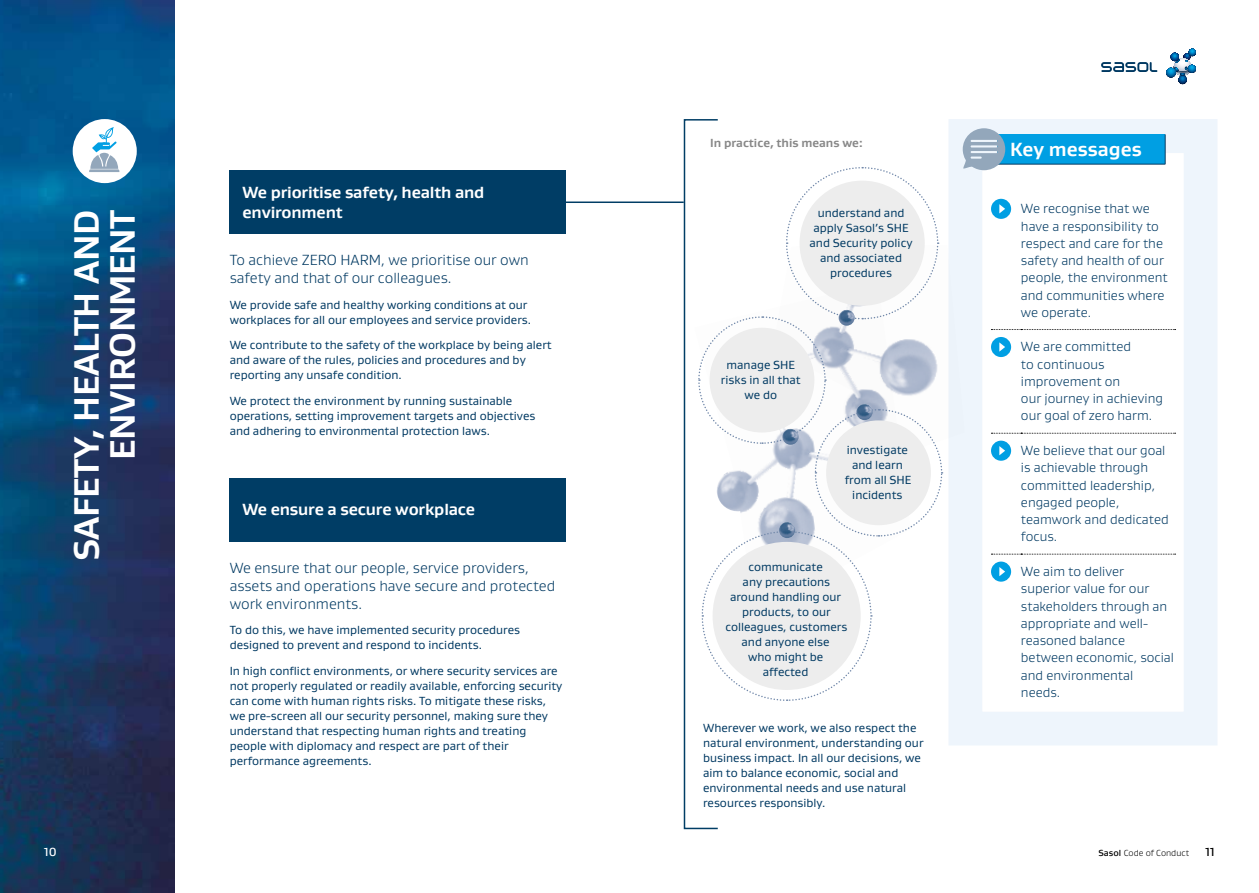
<style>
.page{position:relative;width:1259px;height:893px;background:#fff}
.page>*{position:absolute;margin:0;border:0;box-sizing:border-box;transform-origin:0 0}
.t1{font:700 36px/36px "Gustan";letter-spacing:-.01em;color:#fff;text-align:right}
.t2{font:700 19.5px "Gustan";color:#fff}
.t3{font:700 16.5px/19.5px "Gustan";letter-spacing:-.01em;color:#fff}
.t4{font:300 15px/18px "Gustan";color:#003962}
.t5{font:300 13.5px/17.2px "Gustan";color:#003962}
.t6{font:12px/15px "Gustan";color:#003962}
.t7{font:700 12px "Gustan";color:#878787}
.t8{font:500 12px "Gustan";color:#fff}
.t9{font:500 12px "Gustan";color:#000}
.t10{font:300 9px "Gustan";color:#000}
.s1{font-weight:500}
</style>
<div class="page">
<hr style="left:566px;top:201px;width:118px;height:2px;background:#003d65">
<div style="left:684px;top:119px;width:34px;height:710px;border:2px solid #003d65"></div>
<div style="left:949px;top:119px;width:268px;height:626px;background:#eef5fc"></div>
<svg style="left:982px;top:153px;width:201px;height:558px"></svg>
<svg style="left:991px;top:329px;width:184px;height:1px"></svg>
<svg style="left:991px;top:433px;width:184px;height:1px"></svg>
<svg style="left:991px;top:554px;width:184px;height:1px"></svg>
<div style="left:991px;top:199px;width:20px;height:20px;background:#009fe3;border-radius:50%"></div>
<svg style="left:999px;top:204px;width:6px;height:9px"></svg>
<div style="left:991px;top:337px;width:20px;height:20px;background:#009fe3;border-radius:50%"></div>
<svg style="left:999px;top:342px;width:6px;height:10px"></svg>
<div style="left:991px;top:441px;width:20px;height:20px;background:#009fe3;border-radius:50%"></div>
<svg style="left:999px;top:446px;width:6px;height:9px"></svg>
<div style="left:991px;top:562px;width:20px;height:20px;background:#009fe3;border-radius:50%"></div>
<svg style="left:999px;top:567px;width:6px;height:9px"></svg>
<div style="left:997px;top:134px;width:168px;height:30px;background:#009fe3"></div>
<hr style="left:1165px;top:134px;width:1px;height:30px;background:#003962">
<hr style="left:997px;top:164px;width:168px;height:1px;background:#003962">
<svg style="left:962px;top:128px;width:43px;height:42px;background:#a8bcce"></svg>
<img style="left:0;top:0;width:174px;height:893px">
<div style="left:73px;top:119px;width:64px;height:64px;background:#fff;border-radius:50%"></div>
<svg style="left:89px;top:127px;width:30px;height:45px"></svg>
<div style="left:230px;top:170px;width:336px;height:64px;background:#003d65"></div>
<div style="left:230px;top:478px;width:336px;height:63px;background:#003d65"></div>
<svg style="left:1166px;top:49px;width:30px;height:35px"></svg>
<svg style="left:1101px;top:62px;width:56px;height:10px"></svg>
<div style="left:948px;top:239px;width:16px;height:221px;background:#eef5fc"></div>
<svg style="left:698px;top:166px;width:245px;height:536px"></svg>
<div style="left:799px;top:181px;width:125px;height:125px;background:#ededed;border-radius:50%"></div>
<img style="left:782px;top:429px;width:16px;height:16px;border-radius:8px">
<img style="left:779px;top:522px;width:16px;height:16px;border-radius:8px">
<img style="left:856px;top:404px;width:16px;height:16px;border-radius:8px">
<img style="left:838px;top:310px;width:16px;height:16px;border-radius:8px">
<h1 class="t1" style="left:68px;top:561px;width:353px;rotate:-90deg">SAFETY, HEALTH AND<br>ENVIRONMENT</h1>
<h3 class="t3" style="left:242px;top:182px;width:243px">We prioritise safety, health and environment</h3>
<p class="t4" style="left:230px;top:251px;width:301px">To achieve ZERO HARM, we prioritise our own safety and that of our colleagues.</p>
<p class="t6" style="left:230px;top:297px;width:303px">We provide safe and healthy working conditions at our workplaces for all our employees and service providers.</p>
<p class="t6" style="left:230px;top:338px;width:324px">We contribute to the safety of the workplace by being alert and aware of the rules, policies and procedures and by reporting any unsafe condition.</p>
<p class="t6" style="left:230px;top:393px;width:307px">We protect the environment by running sustainable operations, setting improvement targets and objectives and adhering to environmental protection laws.</p>
<h3 class="t3" style="left:242px;top:499px;width:234px">We ensure a secure workplace</h3>
<p class="t4" style="left:230px;top:558px;width:327px">We ensure that our people, service providers, assets and operations have secure and protected work environments.</p>
<p class="t6" style="left:230px;top:622px;width:292px">To do this, we have implemented security procedures designed to prevent and respond to incidents.</p>
<p class="t6" style="left:230px;top:663px;width:334px">In high conflict environments, or where security services are not properly regulated or readily available, enforcing security can come with human rights risks. To mitigate these risks, we pre-screen all our security personnel, making sure they understand that respecting human rights and treating people with diplomacy and respect are part of their performance agreements.</p>
<p class="t7" style="left:710px;top:135px;width:154px">In practice, this means we:</p>
<p class="t6" style="left:809px;top:205px;width:104px;text-align:center">understand and apply Sasol’s SHE and Security policy and associated procedures</p>
<p class="t6" style="left:721px;top:357px;width:81px;text-align:center">manage SHE risks in all that we do</p>
<p class="t6" style="left:845px;top:442px;width:68px;text-align:center">investigate and learn from all SHE incidents</p>
<p class="t6" style="left:725px;top:559px;width:123px;text-align:center">communicate<br>any precautions around handling our products, to our colleagues, customers and anyone else<br>who might be affected</p>
<p class="t6" style="left:703px;top:720px;width:222px">Wherever we work, we also respect the natural environment, understanding our business impact. In all our decisions, we aim to balance economic, social and environmental needs and use natural resources responsibly.</p>
<h2 class="t2" style="left:1010px;top:136px;width:133px">Key messages</h2>
<p class="t5" style="left:1021px;top:200px;width:148px">We recognise that we have a responsibility to respect and care for the safety and health of our people, the environment and communities where we operate.</p>
<p class="t5" style="left:1021px;top:338px;width:143px">We are committed<br>to continuous improvement on<br>our journey in achieving our goal of zero harm.</p>
<p class="t5" style="left:1021px;top:442px;width:149px">We believe that our goal is achievable through committed leadership, engaged people, teamwork and dedicated focus.</p>
<p class="t5" style="left:1021px;top:562px;width:154px">We aim to deliver superior value for our stakeholders through an appropriate and well&shy;reasoned balance between economic, social and environmental needs.</p>
<p class="t8" style="left:44px;top:844px;width:14px">10</p>
<p class="t10" style="left:1098px;top:847px;width:92px"><span class="s1">Sasol</span> Code of Conduct</p>
<p class="t9" style="left:1205px;top:844px;width:11px">11</p>
</div>
